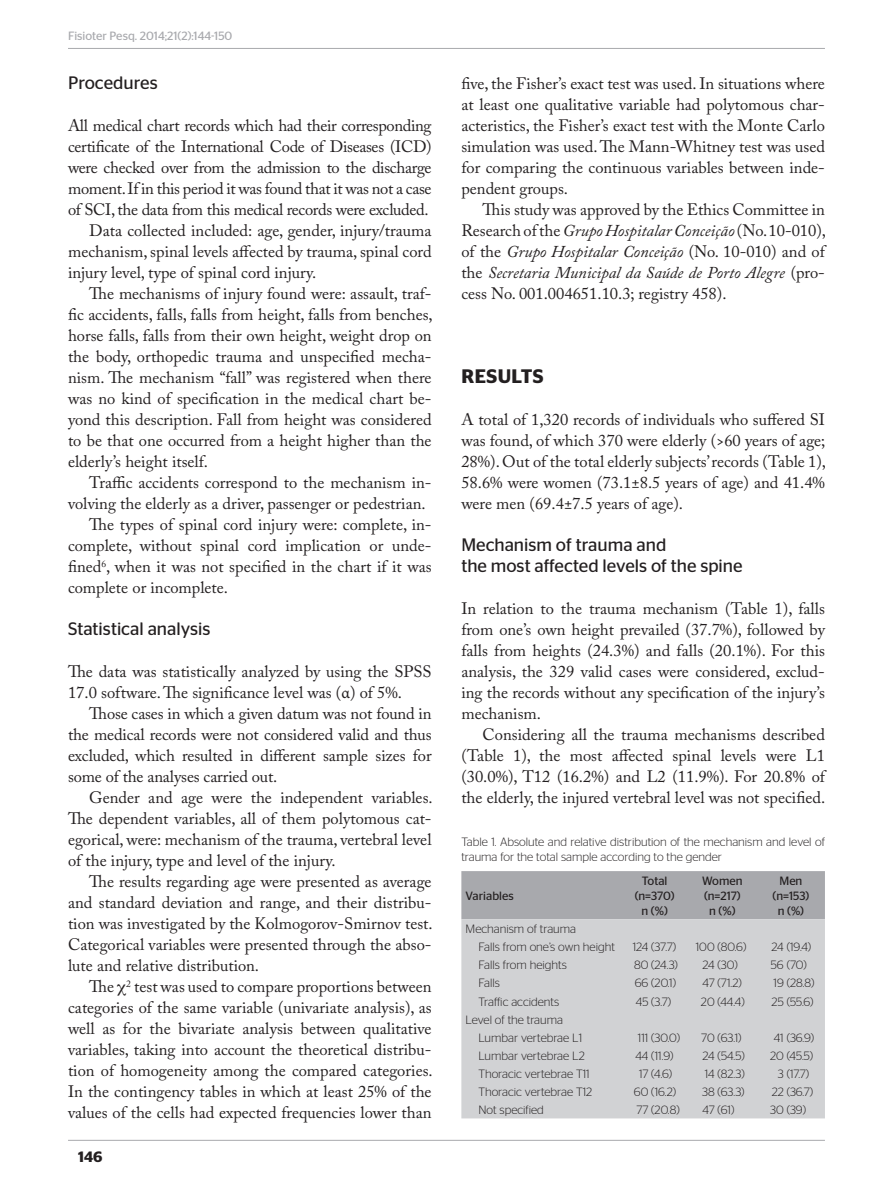
<style>
.page{position:relative;width:893px;height:1191px;background:#fff}
.page>*{position:absolute;margin:0;border:0;box-sizing:border-box;transform-origin:0 0}
._5_0_sub1{font:600 19.5px "Stag Sans";letter-spacing:.02em;color:#231f20}
._5_1_sub2{font:18px/21px "Stag Sans";color:#231f20}
._4_1_texto{font:16.5px/21px "Adobe Caslon Pro";color:#231f20;text-align:justify}
._4_0_primeiro_parágr{font:16.5px/21px "Adobe Caslon Pro";color:#231f20;text-align:justify}
.t1{font:600 15px "Stag Sans";color:#231f20}
._7_3_tab_texto{font:300 12px "Stag Sans";color:#231f20}
._7_0_titulo_fig_tab{font:300 12px/15px "Stag Sans";color:#231f20}
._7_2_tab_primeira_li{font:12px "Stag Sans";color:#231f20}
._8_0_cabeçalho{font:12px "Stag Sans";color:#a8a9ad}
.s1{font-family:"Minion Pro"}
.s2{font-style:italic}
</style>
<div class="page">
<hr style="left:68px;top:1140px;width:757px;height:1px;background:#a8a9ad">
<hr style="left:68px;top:48px;width:757px;height:1px;background:#a8a9ad">
<div style="left:461px;top:871px;width:364px;height:48px;background:#a8a9ad"></div>
<div style="left:461px;top:919px;width:364px;height:199px;background:#d1d2d4"></div>
<p class="_8_0_cabeçalho" style="left:68px;top:29px;width:166px">Fisioter Pesq. 2014;21(2):144-150</p>
<p class="_5_1_sub2" style="left:68px;top:72px;width:91px">Procedures</p>
<p class="_4_0_primeiro_parágr" style="left:68px;top:115px;width:365px">All medical chart records which had their corresponding certificate of the International Code of Diseases (ICD) were checked over from the admission to the discharge moment. If in this period it was found that it was not a case of SCI, the data from this medical records were excluded.</p>
<p class="_4_1_texto" style="left:68px;top:220px;width:365px;text-indent:21px">Data collected included: age, gender, injury/trauma mechanism, spinal levels affected by trauma, spinal cord injury level, type of spinal cord injury.</p>
<p class="_4_1_texto" style="left:68px;top:283px;width:366px;text-indent:21px">The mechanisms of injury found were: assault, traf&shy;fic accidents, falls, falls from height, falls from benches, horse falls, falls from their own height, weight drop on the body, orthopedic trauma and unspecified mecha&shy;nism. The mechanism “fall” was registered when there was no kind of specification in the medical chart be&shy;yond this description. Fall from height was considered to be that one occurred from a height higher than the elderly’s height itself.</p>
<p class="_4_1_texto" style="left:68px;top:472px;width:365px;text-indent:21px">Traffic accidents correspond to the mechanism in&shy;volving the elderly as a driver, passenger or pedestrian.</p>
<p class="_4_1_texto" style="left:68px;top:514px;width:365px;text-indent:21px">The types of spinal cord injury were: complete, in&shy;complete, without spinal cord implication or unde&shy;fined<sup>6</sup>, when it was not specified in the chart if it was complete or incomplete.</p>
<p class="_5_1_sub2" style="left:68px;top:618px;width:144px">Statistical analysis</p>
<p class="_4_0_primeiro_parágr" style="left:68px;top:661px;width:365px">The data was statistically analyzed by using the SPSS<br>17.0 software. The significance level was (<span class="s1">α</span>) of 5%.</p>
<p class="_4_1_texto" style="left:68px;top:703px;width:365px;text-indent:21px">Those cases in which a given datum was not found in the medical records were not considered valid and thus excluded, which resulted in different sample sizes for some of the analyses carried out.</p>
<p class="_4_1_texto" style="left:68px;top:787px;width:366px;text-indent:21px">Gender and age were the independent variables.<br>The dependent variables, all of them polytomous cat&shy;egorical, were: mechanism of the trauma, vertebral level of the injury, type and level of the injury.</p>
<p class="_4_1_texto" style="left:68px;top:871px;width:366px;text-indent:21px">The results regarding age were presented as average and standard deviation and range, and their distribu&shy;tion was investigated by the Kolmogorov-Smirnov test.<br>Categorical variables were presented through the abso&shy;lute and relative distribution.</p>
<p class="_4_1_texto" style="left:68px;top:976px;width:366px;text-indent:21px">The <sup>2</sup> test was used to compare proportions between categories of the same variable (univariate analysis), as well as for the bivariate analysis between qualitative variables, taking into account the theoretical distribu&shy;tion of homogeneity among the compared categories.<br>In the contingency tables in which at least 25% of the values of the cells had expected frequencies lower than</p>
<p class="t1" style="left:78px;top:1148px;width:26px">146</p>
<p class="_4_1_texto" style="left:461px;top:73px;width:365px">five, the Fisher’s exact test was used. In situations where at least one qualitative variable had polytomous char&shy;acteristics, the Fisher’s exact test with the Monte Carlo simulation was used. The Mann-Whitney test was used for comparing the continuous variables between inde&shy;pendent groups.</p>
<p class="_4_1_texto" style="left:461px;top:199px;width:366px;text-indent:21px">This study was approved by the Ethics Committee in Research of the <span class="s2">Grupo Hospitalar Conceição</span> (No. 10-010), of the <span class="s2">Grupo Hospitalar Conceição</span> (No. 10-010) and of the <span class="s2">Secretaria Municipal da Saúde de Porto Alegre</span> (pro&shy;cess No. 001.004651.10.3; registry 458).</p>
<p class="_5_0_sub1" style="left:462px;top:365px;width:84px">RESULTS</p>
<p class="_4_0_primeiro_parágr" style="left:461px;top:409px;width:366px">A total of 1,320 records of individuals who suffered SI was found, of which 370 were elderly (&gt;60 years of age; 28%). Out of the total elderly subjects’ records (Table 1), 58.6% were women (73.1±8.5 years of age) and 41.4% were men (69.4±7.5 years of age).</p>
<p class="_5_1_sub2" style="left:461px;top:534px;width:283px">Mechanism of trauma and<br>the most affected levels of the spine</p>
<p class="_4_0_primeiro_parágr" style="left:461px;top:598px;width:365px">In relation to the trauma mechanism (Table 1), falls from one’s own height prevailed (37.7%), followed by falls from heights (24.3%) and falls (20.1%). For this analysis, the 329 valid cases were considered, exclud&shy;ing the records without any specification of the injury’s mechanism.</p>
<p class="_4_1_texto" style="left:461px;top:724px;width:365px;text-indent:21px">Considering all the trauma mechanisms described (Table 1), the most affected spinal levels were L1 (30.0%), T12 (16.2%) and L2 (11.9%). For 20.8% of the elderly, the injured vertebral level was not specified.</p>
<p class="_7_0_titulo_fig_tab" style="left:461px;top:834px;width:365px">Table 1. Absolute and relative distribution of the mechanism and level of trauma for the total sample according to the gender</p>
<p class="_7_2_tab_primeira_li" style="left:466px;top:889px;width:50px">Variables</p>
<p class="_7_2_tab_primeira_li" style="left:642px;top:874px;width:27px">Total</p>
<p class="_7_2_tab_primeira_li" style="left:635px;top:889px;width:41px">(n=370)</p>
<p class="_7_2_tab_primeira_li" style="left:642px;top:904px;width:28px">n (%)</p>
<p class="_7_2_tab_primeira_li" style="left:702px;top:874px;width:42px">Women</p>
<p class="_7_2_tab_primeira_li" style="left:704px;top:889px;width:38px">(n=217)</p>
<p class="_7_2_tab_primeira_li" style="left:709px;top:904px;width:28px">n (%)</p>
<p class="_7_2_tab_primeira_li" style="left:779px;top:874px;width:25px">Men</p>
<p class="_7_2_tab_primeira_li" style="left:773px;top:889px;width:38px">(n=153)</p>
<p class="_7_2_tab_primeira_li" style="left:778px;top:904px;width:28px">n (%)</p>
<p class="_7_3_tab_texto" style="left:466px;top:922px;width:112px">Mechanism of trauma</p>
<p class="_7_3_tab_texto" style="left:478px;top:940px;width:138px">Falls from one’s own height</p>
<p class="_7_3_tab_texto" style="left:633px;top:940px;width:45px">124 (37.7)</p>
<p class="_7_3_tab_texto" style="left:696px;top:940px;width:52px">100 (80.6)</p>
<p class="_7_3_tab_texto" style="left:772px;top:940px;width:41px">24 (19.4)</p>
<p class="_7_3_tab_texto" style="left:478px;top:958px;width:90px">Falls from heights</p>
<p class="_7_3_tab_texto" style="left:634px;top:958px;width:45px">80 (24.3)</p>
<p class="_7_3_tab_texto" style="left:702px;top:958px;width:37px">24 (30)</p>
<p class="_7_3_tab_texto" style="left:771px;top:958px;width:37px">56 (70)</p>
<p class="_7_3_tab_texto" style="left:478px;top:976px;width:23px">Falls</p>
<p class="_7_3_tab_texto" style="left:635px;top:976px;width:43px">66 (20.1)</p>
<p class="_7_3_tab_texto" style="left:703px;top:976px;width:41px">47 (71.2)</p>
<p class="_7_3_tab_texto" style="left:773px;top:976px;width:42px">19 (28.8)</p>
<p class="_7_3_tab_texto" style="left:478px;top:994px;width:82px">Traffic accidents</p>
<p class="_7_3_tab_texto" style="left:636px;top:994px;width:37px">45 (3.7)</p>
<p class="_7_3_tab_texto" style="left:701px;top:994px;width:45px">20 (44.4)</p>
<p class="_7_3_tab_texto" style="left:772px;top:994px;width:43px">25 (55.6)</p>
<p class="_7_3_tab_texto" style="left:466px;top:1012px;width:99px">Level of the trauma</p>
<p class="_7_3_tab_texto" style="left:478px;top:1031px;width:105px">Lumbar vertebrae L1</p>
<p class="_7_3_tab_texto" style="left:638px;top:1031px;width:44px">111 (30.0)</p>
<p class="_7_3_tab_texto" style="left:701px;top:1031px;width:42px">70 (63.1)</p>
<p class="_7_3_tab_texto" style="left:774px;top:1031px;width:42px">41 (36.9)</p>
<p class="_7_3_tab_texto" style="left:478px;top:1049px;width:108px">Lumbar vertebrae L2</p>
<p class="_7_3_tab_texto" style="left:635px;top:1049px;width:39px">44 (11.9)</p>
<p class="_7_3_tab_texto" style="left:702px;top:1049px;width:44px">24 (54.5)</p>
<p class="_7_3_tab_texto" style="left:770px;top:1049px;width:45px">20 (45.5)</p>
<p class="_7_3_tab_texto" style="left:478px;top:1067px;width:113px">Thoracic vertebrae T11</p>
<p class="_7_3_tab_texto" style="left:639px;top:1067px;width:35px">17 (4.6)</p>
<p class="_7_3_tab_texto" style="left:705px;top:1067px;width:42px">14 (82.3)</p>
<p class="_7_3_tab_texto" style="left:778px;top:1067px;width:33px">3 (17.7)</p>
<p class="_7_3_tab_texto" style="left:478px;top:1085px;width:115px">Thoracic vertebrae T12</p>
<p class="_7_3_tab_texto" style="left:634px;top:1085px;width:44px">60 (16.2)</p>
<p class="_7_3_tab_texto" style="left:702px;top:1085px;width:44px">38 (63.3)</p>
<p class="_7_3_tab_texto" style="left:772px;top:1085px;width:43px">22 (36.7)</p>
<p class="_7_3_tab_texto" style="left:478px;top:1103px;width:67px">Not specified</p>
<p class="_7_3_tab_texto" style="left:636px;top:1103px;width:45px">77 (20.8)</p>
<p class="_7_3_tab_texto" style="left:703px;top:1103px;width:33px">47 (61)</p>
<p class="_7_3_tab_texto" style="left:770px;top:1103px;width:37px">30 (39)</p>
</div>
